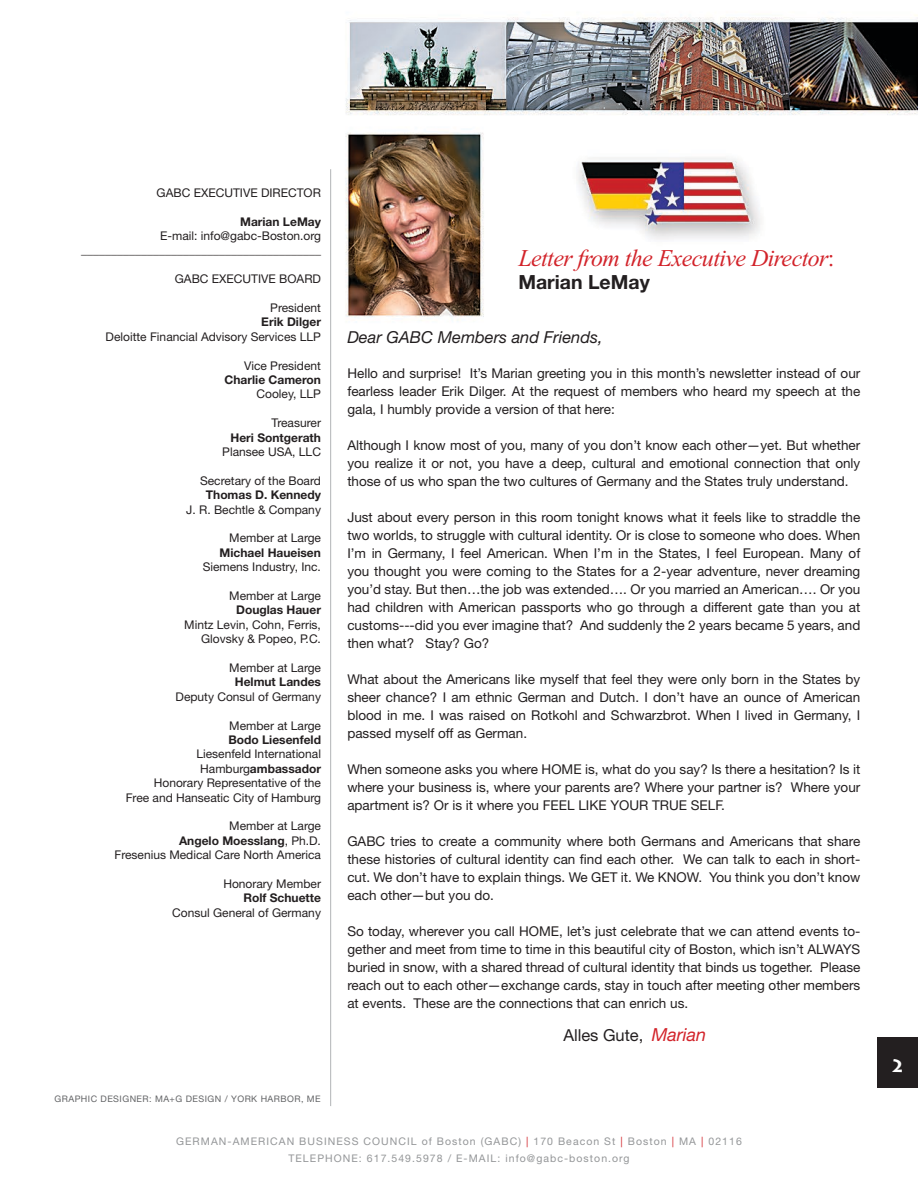
<style>
.page{position:relative;width:918px;height:1188px;background:#fff}
.page>*{position:absolute;margin:0;border:0;box-sizing:border-box;transform-origin:0 0}
.t1{font:italic 24px "Times New Roman";letter-spacing:-.025em;color:#d2232a}
.t2{font:700 19.5px "Helvetica Neue LT Std";color:#231f20}
.t3{font:700 18px "Lithos Pro";color:#fff}
.t4{font:italic 16.5px "Helvetica Neue LT Std";color:#231f20}
.t5{font:16.5px "Helvetica Neue LT Std";color:#231f20}
.t6{font:13.5px/18px "Helvetica Neue LT Std";color:#231f20;text-align:justify}
.t7{font:12px/14.4px "Helvetica Neue LT Std";color:#231f20;text-align:right}
.t8{font:700 12px "Helvetica Neue LT Std";color:#231f20}
.t9{font:10.5px/16.8px "Helvetica Neue LT Std";letter-spacing:.1em;color:#949698;text-align:center}
.t10{font:9px "Helvetica Neue LT Std";letter-spacing:.05em;color:#636466}
.s1{font-weight:700}
.s2{font-style:normal}
.s3{font-style:italic;font-size:18px;color:#d2232a}
.s4{color:#d2232a}
</style>
<div class="page">
<img style="left:331px;top:15px;width:587px;height:1091px">
<hr style="left:330px;top:169px;width:1px;height:937px;background:#b2b4b6">
<div style="left:878px;top:1037px;width:40px;height:51px;background:#231f20"></div>
<p class="t7" style="left:157px;top:185px;width:166px">GABC EXECUTIVE DIRECTOR</p>
<p class="t8" style="left:240px;top:214px;width:82px">Marian LeMay</p>
<p class="t7" style="left:81px;top:228px;width:241px">E-mail: info@gabc-Boston.org ________________________________________</p>
<p class="t7" style="left:175px;top:272px;width:148px">GABC EXECUTIVE BOARD</p>
<p class="t7" style="left:270px;top:300px;width:52px">President</p>
<p class="t8" style="left:261px;top:315px;width:61px">Erik Dilger</p>
<p class="t7" style="left:106px;top:329px;width:217px">Deloitte Financial Advisory Services LLP</p>
<p class="t7" style="left:244px;top:358px;width:78px">Vice President</p>
<p class="t8" style="left:225px;top:372px;width:98px">Charlie Cameron</p>
<p class="t7" style="left:257px;top:387px;width:66px">Cooley, LLP</p>
<p class="t7" style="left:272px;top:416px;width:51px">Treasurer</p>
<p class="t8" style="left:231px;top:430px;width:92px">Heri Sontgerath</p>
<p class="t7" style="left:222px;top:444px;width:100px">Plansee USA, LLC</p>
<p class="t7" style="left:200px;top:473px;width:122px">Secretary of the Board</p>
<p class="t8" style="left:206px;top:488px;width:117px">Thomas D. Kennedy</p>
<p class="t7" style="left:186px;top:502px;width:136px">J. R. Bechtle &amp; Company</p>
<p class="t7" style="left:229px;top:531px;width:93px">Member at Large</p>
<p class="t8" style="left:219px;top:545px;width:103px">Michael Haueisen</p>
<p class="t7" style="left:203px;top:560px;width:120px">Siemens Industry, Inc.</p>
<p class="t7" style="left:229px;top:588px;width:93px">Member at Large</p>
<p class="t8" style="left:236px;top:603px;width:86px">Douglas Hauer</p>
<p class="t7" style="left:184px;top:617px;width:138px">Mintz Levin, Cohn, Ferris,<br>Glovsky &amp; Popeo, P.C.</p>
<p class="t7" style="left:229px;top:660px;width:93px">Member at Large</p>
<p class="t8" style="left:235px;top:675px;width:88px">Helmut Landes</p>
<p class="t7" style="left:176px;top:689px;width:147px">Deputy Consul of Germany</p>
<p class="t7" style="left:229px;top:718px;width:93px">Member at Large</p>
<p class="t8" style="left:228px;top:732px;width:94px">Bodo Liesenfeld</p>
<p class="t7" style="left:126px;top:747px;width:197px">Liesenfeld International<br>Hamburg<span class="s1">ambassador<br></span>Honorary Representative of the<br>Free and Hanseatic City of Hamburg</p>
<p class="t7" style="left:115px;top:819px;width:208px">Member at Large<br><span class="s1">Angelo Moesslang</span>, Ph.D.<br>Fresenius Medical Care North America</p>
<p class="t7" style="left:223px;top:876px;width:99px">Honorary Member</p>
<p class="t8" style="left:243px;top:891px;width:79px">Rolf Schuette</p>
<p class="t7" style="left:172px;top:905px;width:150px">Consul General of Germany</p>
<p class="t10" style="left:55px;top:1094px;width:268px">GRAPHIC DESIGNER: MA+G DESIGN / YORK HARBOR, ME</p>
<h1 class="t1" style="left:518px;top:245px;width:318px">Letter from the Executive Director<span class="s2">:</span></h1>
<h2 class="t2" style="left:518px;top:270px;width:133px">Marian LeMay</h2>
<p class="t4" style="left:347px;top:328px;width:257px">Dear GABC Members and Friends,</p>
<p class="t6" style="left:347px;top:364px;width:515px">Hello and surprise! It’s Marian greeting you in this month’s newsletter instead of our fearless leader Erik Dilger. At the request of members who heard my speech at the gala, I humbly provide a version of that here:</p>
<p class="t6" style="left:347px;top:436px;width:515px">Although I know most of you, many of you don’t know each other—yet. But whether you realize it or not, you have a deep, cultural and emotional connection that only those of us who span the two cultures of Germany and the States truly understand.</p>
<p class="t6" style="left:347px;top:508px;width:515px">Just about every person in this room tonight knows what it feels like to straddle the two worlds, to struggle with cultural identity. Or is close to someone who does. When I’m in Germany, I feel American. When I’m in the States, I feel European. Many of you thought you were coming to the States for a 2-year adventure, never dreaming you’d stay. But then…the job was extended…. Or you married an American…. Or you had children with American passports who go through a different gate than you at customs---did you ever imagine that? And suddenly the 2 years became 5 years, and then what? Stay? Go?</p>
<p class="t6" style="left:347px;top:670px;width:515px">What about the Americans like myself that feel they were only born in the States by sheer chance? I am ethnic German and Dutch. I don’t have an ounce of American blood in me. I was raised on Rotkohl and Schwarzbrot. When I lived in Germany, I passed myself off as German.</p>
<p class="t6" style="left:347px;top:760px;width:515px">When someone asks you where HOME is, what do you say? Is there a hesitation? Is it where your business is, where your parents are? Where your partner is? Where your apartment is? Or is it where you FEEL LIKE YOUR TRUE SELF.</p>
<p class="t6" style="left:347px;top:832px;width:515px">GABC tries to create a community where both Germans and Americans that share these histories of cultural identity can find each other. We can talk to each in short&shy;cut. We don’t have to explain things. We GET it. We KNOW. You think you don’t know each other—but you do.</p>
<p class="t6" style="left:347px;top:922px;width:515px">So today, wherever you call HOME, let’s just celebrate that we can attend events to&shy;gether and meet from time to time in this beautiful city of Boston, which isn’t ALWAYS buried in snow, with a shared thread of cultural identity that binds us together. Please reach out to each other—exchange cards, stay in touch after meeting other members at events. These are the connections that can enrich us.</p>
<p class="t5" style="left:563px;top:1025px;width:144px">Alles Gute, <span class="s3">Marian</span></p>
<p class="t9" style="left:176px;top:1133px;width:567px">GERMAN-AMERICAN BUSINESS COUNCIL of Boston (GABC) <span class="s4">|</span> 170 Beacon St <span class="s4">|</span> Boston <span class="s4">|</span> MA <span class="s4">|</span> 02116<br>TELEPHONE: 617.549.5978 / E-MAIL: info@gabc-boston.org</p>
<h3 class="t3" style="left:891px;top:1055px;width:15px">2</h3>
</div>
